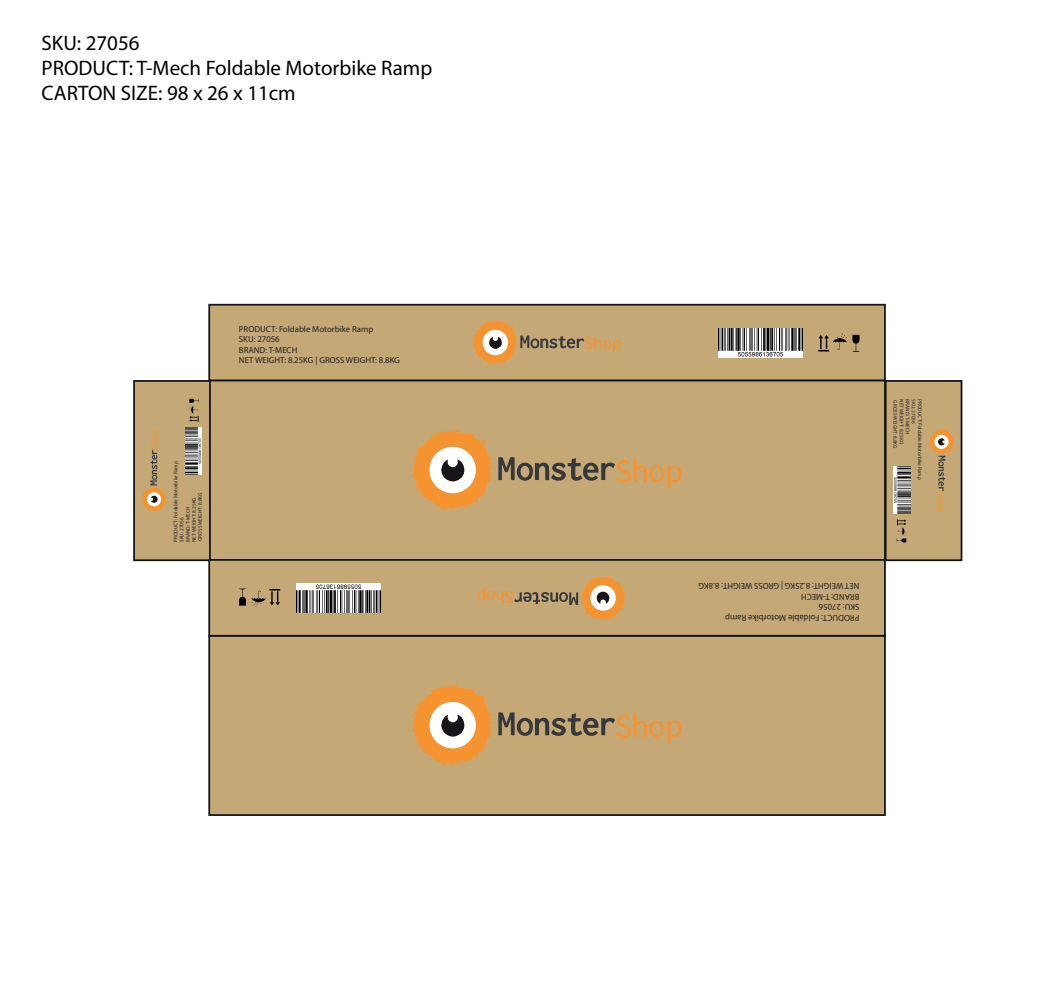
<style>
.page{position:relative;width:1042px;height:1000px;background:#fff}
.page>*{position:absolute;margin:0;border:0;box-sizing:border-box;transform-origin:0 0}
.t1{font:32.55px "Source Sans Pro";letter-spacing:-.025em;color:#f69331}
.t2{font:21px/25.2px "Myriad Pro";color:#000001}
.t3{font:17.85px "Source Sans Pro";letter-spacing:-.025em;color:#f69331}
.t4{font:9.97px "Source Sans Pro";letter-spacing:-.025em;color:#f69331}
.t5{font:8.75px/10.5px "Myriad Pro";color:#231f20}
.t6{font:5.25px/6.1px "Myriad Pro";color:#231f20}
</style>
<div class="page">
<div style="left:208px;top:635px;width:678px;height:181px;background:#c4a977;border:2px solid #111416"></div>
<div style="left:208px;top:304px;width:678px;height:77px;background:#c4a977;border:2px solid #111416"></div>
<div style="left:208px;top:380px;width:678px;height:180px;background:#c4a977;border:2px solid #111416"></div>
<div style="left:885px;top:380px;width:77px;height:181px;background:#c4a977;border:2px solid #111416"></div>
<div style="left:208px;top:559px;width:678px;height:77px;background:#c4a977;border:2px solid #111416"></div>
<svg style="left:411px;top:430px;width:204px;height:81px"></svg>
<svg style="left:411px;top:685px;width:204px;height:81px"></svg>
<svg style="left:473px;top:320px;width:111px;height:45px"></svg>
<svg style="left:818px;top:333px;width:41px;height:19px"></svg>
<img style="left:718px;top:328px;width:84px;height:29px">
<svg style="left:514px;top:576px;width:112px;height:44px"></svg>
<svg style="left:239px;top:588px;width:41px;height:19px"></svg>
<img style="left:296px;top:583px;width:84px;height:29px">
<svg style="left:929px;top:429px;width:25px;height:62px"></svg>
<svg style="left:897px;top:519px;width:10px;height:23px"></svg>
<img style="left:894px;top:467px;width:16px;height:47px">
<div style="left:133px;top:380px;width:78px;height:181px;background:#c4a977;border:2px solid #111416"></div>
<svg style="left:142px;top:450px;width:25px;height:62px"></svg>
<svg style="left:188px;top:399px;width:11px;height:23px"></svg>
<img style="left:186px;top:427px;width:16px;height:47px">
<h2 class="t2" style="left:42px;top:30px;width:392px">SKU: 27056<br>PRODUCT: T-Mech Foldable Motorbike Ramp<br>CARTON SIZE: 98 x 26 x 11cm</h2>
<p class="t4" style="left:148px;top:450px;width:22px;rotate:-90deg">Shop</p>
<p class="t6" style="left:173px;top:542px;width:82px;rotate:-90deg">PRODUCT: Foldable Motorbike Ramp<br>SKU: 27056<br>BRAND: T-MECH<br>NET WEIGHT: 8.25KG<br>GROSS WEIGHT: 8.8KG</p>
<p class="t5" style="left:239px;top:323px;width:162px">PRODUCT: Foldable Motorbike Ramp<br>SKU: 27056<br>BRAND: T-MECH<br>NET WEIGHT: 8.25KG | GROSS WEIGHT: 8.8KG</p>
<h3 class="t3" style="left:584px;top:332px;width:39px">Shop</h3>
<h1 class="t1" style="left:615px;top:451px;width:70px">Shop</h1>
<h3 class="t3" style="left:514px;top:608px;width:39px;rotate:-180deg">Shop</h3>
<p class="t5" style="left:859px;top:623px;width:162px;rotate:-180deg">PRODUCT: Foldable Motorbike Ramp<br>SKU: 27056<br>BRAND: T-MECH<br>NET WEIGHT: 8.25KG | GROSS WEIGHT: 8.8KG</p>
<p class="t6" style="left:898px;top:400px;width:50px;rotate:90deg">GROSS WEIGHT: 8.8KG</p>
<p class="t6" style="left:904px;top:399px;width:46px;rotate:90deg">NET WEIGHT: 8.25KG</p>
<p class="t6" style="left:911px;top:399px;width:37px;rotate:90deg">BRAND: T-MECH</p>
<p class="t6" style="left:917px;top:399px;width:26px;rotate:90deg">SKU: 27056</p>
<p class="t6" style="left:923px;top:399px;width:82px;rotate:90deg">PRODUCT: Foldable Motorbike Ramp</p>
<p class="t4" style="left:947px;top:491px;width:22px;rotate:90deg">Shop</p>
<h1 class="t1" style="left:615px;top:706px;width:70px">Shop</h1>
</div>
